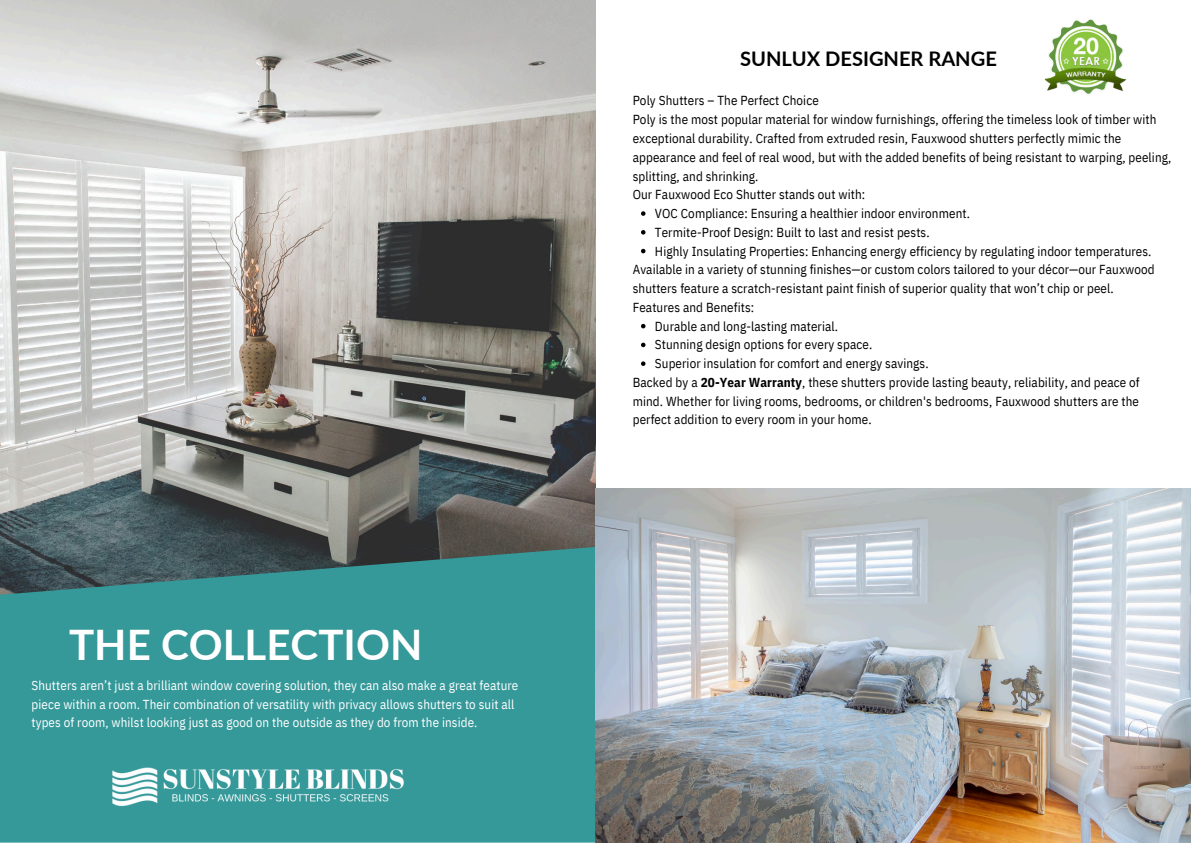
<style>
.page{position:relative;width:1191px;height:843px;background:#fff}
.page>*{position:absolute;margin:0;border:0;box-sizing:border-box;transform-origin:0 0}
.t1{font:700 42px "Lato";color:#fff}
.t2{font:700 20.1px "Lato";color:#000}
.t3{font:13px/18.8px "IBM Plex Sans Cond";letter-spacing:.01em;color:#000}
.t4{font:13px/18.8px "IBM Plex Sans Cond";letter-spacing:.01em;color:#fff}
.s1{font-weight:700}
</style>
<div class="page">
<img style="left:0;top:0;width:596px;height:546px">
<svg style="left:0;top:546px;width:595px;height:296px;fill:#359899"></svg>
<img style="left:595px;top:488px;width:595px;height:354px">
<img style="left:99px;top:758px;width:318px;height:57px">
<svg style="left:641px;top:211px;width:4px;height:5px"></svg>
<svg style="left:641px;top:230px;width:4px;height:4px"></svg>
<svg style="left:641px;top:249px;width:4px;height:4px"></svg>
<svg style="left:641px;top:324px;width:4px;height:4px"></svg>
<svg style="left:641px;top:342px;width:4px;height:5px"></svg>
<svg style="left:641px;top:361px;width:4px;height:5px"></svg>
<img style="left:1044px;top:19px;width:82px;height:76px">
<p class="t1" style="left:69px;top:618px;width:355px">THE COLLECTION</p>
<h1 class="t4" style="left:31px;top:675px;width:488px">Shutters aren’t just a brilliant window covering solution, they can also make a great feature piece within a room. Their combination of versatility with privacy allows shutters to suit all types of room, whilst looking just as good on the outside as they do from the inside.</h1>
<p class="t2" style="left:740px;top:46px;width:258px">SUNLUX DESIGNER RANGE</p>
<p class="t3" style="left:632px;top:91px;width:187px">Poly Shutters – The Perfect Choice</p>
<p class="t3" style="left:632px;top:110px;width:540px">Poly is the most popular material for window furnishings, offering the timeless look of timber with exceptional durability. Crafted from extruded resin, Fauxwood shutters perfectly mimic the appearance and feel of real wood, but with the added benefits of being resistant to warping, peeling, splitting, and shrinking.</p>
<p class="t3" style="left:632px;top:185px;width:234px">Our Fauxwood Eco Shutter stands out with:</p>
<p class="t3" style="left:655px;top:204px;width:316px">VOC Compliance: Ensuring a healthier indoor environment.</p>
<p class="t3" style="left:655px;top:222px;width:276px">Termite-Proof Design: Built to last and resist pests.</p>
<p class="t3" style="left:655px;top:241px;width:498px">Highly Insulating Properties: Enhancing energy efficiency by regulating indoor temperatures.</p>
<p class="t3" style="left:632px;top:260px;width:523px">Available in a variety of stunning finishes—or custom colors tailored to your décor—our Fauxwood shutters feature a scratch-resistant paint finish of superior quality that won’t chip or peel.</p>
<p class="t3" style="left:632px;top:297px;width:123px">Features and Benefits:</p>
<p class="t3" style="left:655px;top:316px;width:185px">Durable and long-lasting material.</p>
<p class="t3" style="left:655px;top:335px;width:219px">Stunning design options for every space.</p>
<p class="t3" style="left:655px;top:354px;width:275px">Superior insulation for comfort and energy savings.</p>
<p class="t3" style="left:632px;top:372px;width:508px;text-align:justify">Backed by a <span class="s1">20-Year Warranty</span>, these shutters provide lasting beauty, reliability, and peace of mind. Whether for living rooms, bedrooms, or children's bedrooms, Fauxwood shutters are the perfect addition to every room in your home.</p>
</div>
